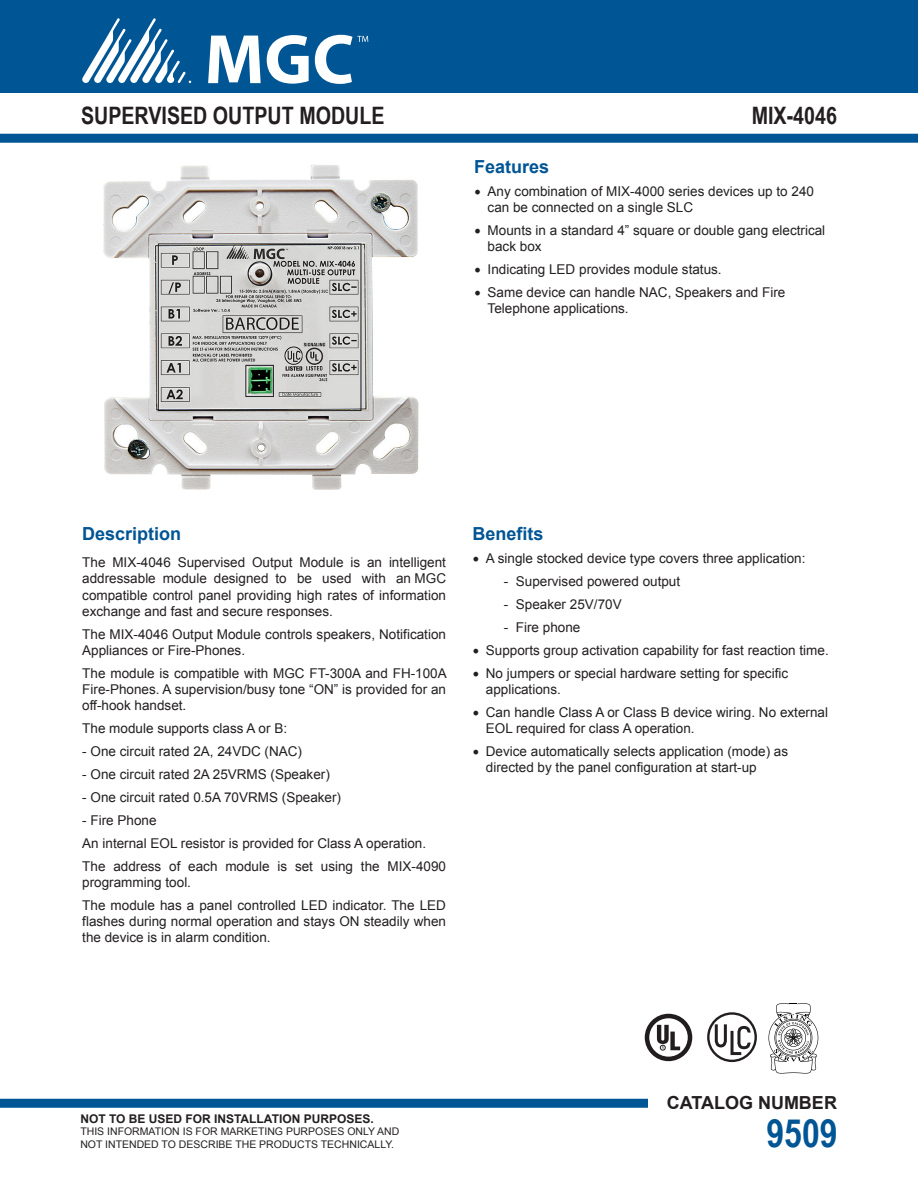
<style>
.page{position:relative;width:918px;height:1188px;background:#fff}
.page>*{position:absolute;margin:0;border:0;box-sizing:border-box;transform-origin:0 0}
.ParaStyle01-Leading{font:700 39px "Arial Narrow";color:#005595}
.ParaStyle02-Leading{font:700 24px "Arial Narrow";color:#231f20}
.ParaStyle01-Leading-2{font:700 18px "Arial";color:#005595}
.ParaStyle01-Leading-3{font:700 18px "Arial";color:#231f20}
.ParaStyle02-Leading-2{font:13.5px/16.2px "Arial";color:#231f20}
.ParaStyle03-Leading{font:13.5px "Arial";color:#231f20}
.ParaStyle01-Leading-4{font:700 12px "Arial";color:#231f20}
.ParaStyle01-Leading-5{font:10.5px/12.6px "Arial";color:#231f20}
.s1{font-family:"Minion Pro";font-size:18px}
</style>
<div class="page">
<div style="left:0;top:0;width:918px;height:93px;background:#005595"></div>
<svg style="left:82px;top:18px;width:109px;height:65px"></svg>
<svg style="left:208px;top:36px;width:53px;height:47px"></svg>
<svg style="left:267px;top:35px;width:42px;height:49px"></svg>
<svg style="left:315px;top:35px;width:53px;height:49px"></svg>
<div style="left:0;top:134px;width:918px;height:9px;background:#005595"></div>
<div style="left:0;top:1099px;width:648px;height:9px;background:#005595"></div>
<div style="left:645px;top:1014px;width:47px;height:47px;border:5px solid #211d1e;border-radius:50%"></div>
<svg style="left:657px;top:1025px;width:23px;height:25px"></svg>
<div style="left:707px;top:1012px;width:50px;height:50px;border:2px solid #231f20;border-radius:50%"></div>
<svg style="left:713px;top:1021px;width:40px;height:36px"></svg>
<img style="left:103px;top:164px;width:316px;height:326px">
<svg style="left:769px;top:1003px;width:49px;height:71px"></svg>
<p class="ParaStyle02-Leading" style="left:81px;top:97px;width:305px">SUPERVISED OUTPUT MODULE</p>
<p class="ParaStyle02-Leading" style="left:752px;top:97px;width:87px">MIX-4046</p>
<p class="ParaStyle01-Leading-2" style="left:474px;top:155px;width:77px">Features</p>
<p class="ParaStyle02-Leading-2" style="left:488px;top:183px;width:328px;text-indent:-14px"><span class="s1">•</span> Any combination of MIX-4000 series devices up to 240 can be connected on a single SLC</p>
<p class="ParaStyle02-Leading-2" style="left:488px;top:222px;width:339px;text-indent:-14px"><span class="s1">•</span> Mounts in a standard 4” square or double gang electrical back box</p>
<p class="ParaStyle02-Leading-2" style="left:474px;top:261px;width:249px"><span class="s1">•</span> Indicating LED provides module status.</p>
<p class="ParaStyle02-Leading-2" style="left:488px;top:284px;width:299px;text-indent:-14px"><span class="s1">•</span> Same device can handle NAC, Speakers and Fire<br>Telephone applications.</p>
<p class="ParaStyle01-Leading-2" style="left:82px;top:522px;width:101px">Description</p>
<p class="ParaStyle02-Leading-2" style="left:82px;top:554px;width:365px;text-align:justify">The MIX-4046 Supervised Output Module is an intelligent addressable module designed to be used with an MGC compatible control panel providing high rates of information exchange and fast and secure responses.</p>
<p class="ParaStyle02-Leading-2" style="left:82px;top:626px;width:365px">The MIX-4046 Output Module controls speakers, Notification<br>Appliances or Fire-Phones.</p>
<p class="ParaStyle02-Leading-2" style="left:82px;top:665px;width:366px;text-align:justify">The module is compatible with MGC FT-300A and FH-100A Fire-Phones. A supervision/busy tone “ON” is provided for an off-hook handset.</p>
<p class="ParaStyle02-Leading-2" style="left:82px;top:720px;width:206px">The module supports class A or B:</p>
<p class="ParaStyle02-Leading-2" style="left:82px;top:743px;width:221px">- One circuit rated 2A, 24VDC (NAC)</p>
<p class="ParaStyle02-Leading-2" style="left:82px;top:766px;width:249px">- One circuit rated 2A 25VRMS (Speaker)</p>
<p class="ParaStyle02-Leading-2" style="left:82px;top:789px;width:260px">- One circuit rated 0.5A 70VRMS (Speaker)</p>
<p class="ParaStyle02-Leading-2" style="left:82px;top:812px;width:76px">- Fire Phone</p>
<p class="ParaStyle02-Leading-2" style="left:82px;top:835px;width:345px">An internal EOL resistor is provided for Class A operation.</p>
<p class="ParaStyle02-Leading-2" style="left:82px;top:858px;width:365px">The address of each module is set using the MIX-4090 programming tool.</p>
<p class="ParaStyle02-Leading-2" style="left:82px;top:897px;width:365px;text-align:justify">The module has a panel controlled LED indicator. The LED flashes during normal operation and stays ON steadily when the device is in alarm condition.</p>
<p class="ParaStyle01-Leading-2" style="left:472px;top:522px;width:73px">Benefits</p>
<p class="ParaStyle02-Leading-2" style="left:472px;top:550px;width:335px"><span class="s1">•</span> A single stocked device type covers three application:</p>
<p class="ParaStyle03-Leading" style="left:504px;top:572px;width:178px">- Supervised powered output</p>
<p class="ParaStyle03-Leading" style="left:504px;top:595px;width:119px">- Speaker 25V/70V</p>
<p class="ParaStyle03-Leading" style="left:504px;top:618px;width:78px">- Fire phone</p>
<p class="ParaStyle02-Leading-2" style="left:472px;top:642px;width:358px"><span class="s1">•</span> Supports group activation capability for fast reaction time.</p>
<p class="ParaStyle02-Leading-2" style="left:486px;top:665px;width:304px;text-indent:-14px"><span class="s1">•</span> No jumpers or special hardware setting for specific applications.</p>
<p class="ParaStyle02-Leading-2" style="left:486px;top:704px;width:344px;text-indent:-14px"><span class="s1">•</span> Can handle Class A or Class B device wiring. No external<br>EOL required for class A operation.</p>
<p class="ParaStyle02-Leading-2" style="left:486px;top:743px;width:304px;text-indent:-14px"><span class="s1">•</span> Device automatically selects application (mode) as directed by the panel configuration at start-up</p>
<p class="ParaStyle01-Leading-3" style="left:667px;top:1091px;width:172px">CATALOG NUMBER</p>
<p class="ParaStyle01-Leading-4" style="left:80px;top:1110px;width:295px">NOT TO BE USED FOR INSTALLATION PURPOSES.</p>
<p class="ParaStyle01-Leading-5" style="left:80px;top:1125px;width:321px">THIS INFORMATION IS FOR MARKETING PURPOSES ONLY AND<br>NOT INTENDED TO DESCRIBE THE PRODUCTS TECHNICALLY.</p>
<p class="ParaStyle01-Leading" style="left:767px;top:1104px;width:73px">9509</p>
</div>
